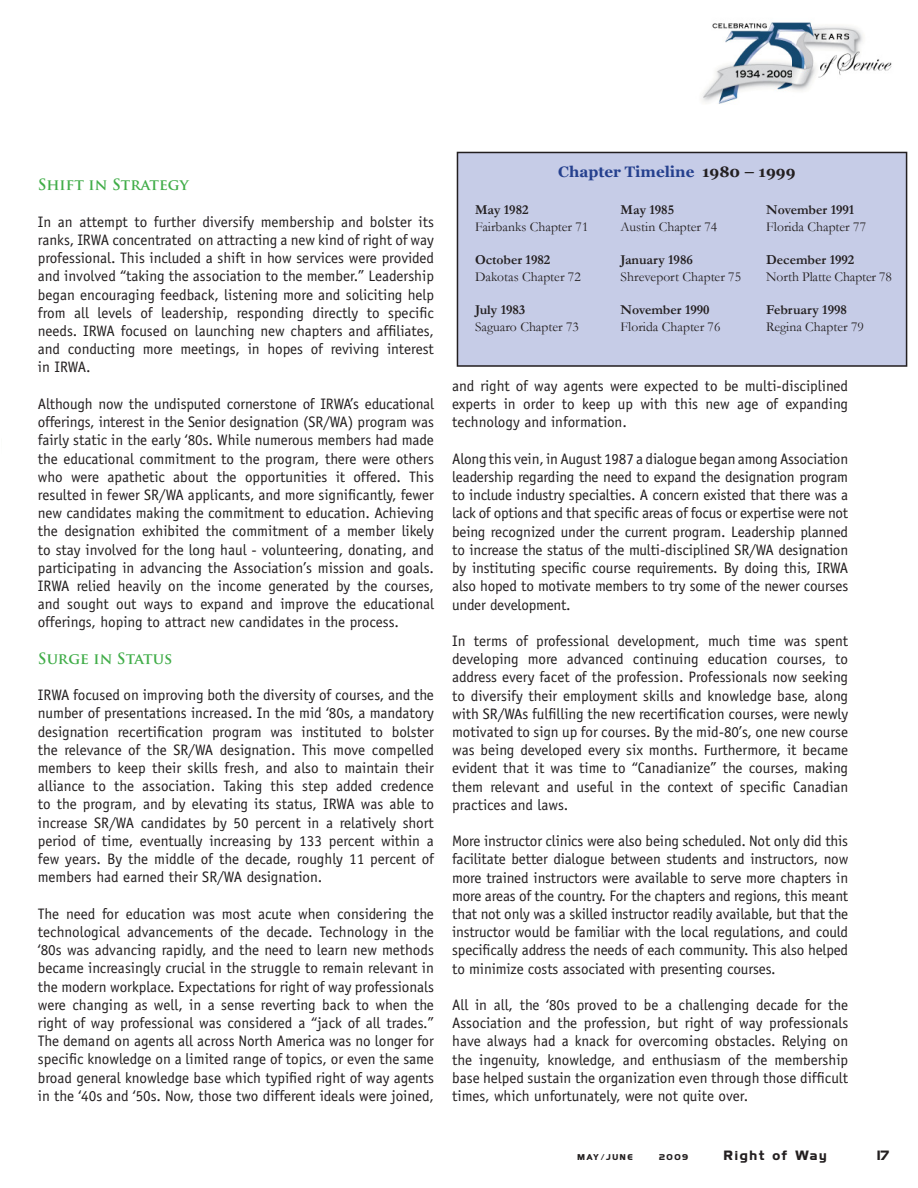
<style>
.page{position:relative;width:918px;height:1188px;background:#fff}
.page>*{position:absolute;margin:0;border:0;box-sizing:border-box;transform-origin:0 0}
.t1{font:15.15px/18.1px "Officina Sans";color:#231f20;text-align:justify}
.t2{font:700 15.15px "Trajan Pro";color:#41ad49}
.t3{font:700 15.15px "Georgia";color:#25408e}
.t4{font:13.65px "Garamond";color:#231f20}
.t5{font:700 13.65px "Garamond";color:#231f20}
.t6{font:700 12.15px "Highland Gothic FLF";letter-spacing:.14em;color:#231f20}
.t7{font:700 7.65px "Highland Gothic FLF";letter-spacing:.21em;color:#231f20}
.s1{color:#231f20}
</style>
<div class="page">
<img style="left:701px;top:22px;width:191px;height:82px">
<div style="left:457px;top:152px;width:450px;height:215px;background:#c6cce7"></div>
<p class="t2" style="left:38px;top:176px;width:152px">SHIFT IN STRATEGY</p>
<p class="t1" style="left:38px;top:214px;width:398px">In an attempt to further diversify membership and bolster its ranks, IRWA concentrated on attracting a new kind of right of way professional. This included a shift in how services were provided and involved “taking the association to the member.” Leadership began encouraging feedback, listening more and soliciting help from all levels of leadership, responding directly to specific needs. IRWA focused on launching new chapters and affiliates, and conducting more meetings, in hopes of reviving interest in IRWA.</p>
<p class="t1" style="left:38px;top:396px;width:398px">Although now the undisputed cornerstone of IRWA’s educational offerings, interest in the Senior designation (SR/WA) program was fairly static in the early ‘80s. While numerous members had made the educational commitment to the program, there were others who were apathetic about the opportunities it offered. This resulted in fewer SR/WA applicants, and more significantly, fewer new candidates making the commitment to education. Achieving the designation exhibited the commitment of a member likely to stay involved for the long haul - volunteering, donating, and participating in advancing the Association’s mission and goals.<br>IRWA relied heavily on the income generated by the courses, and sought out ways to expand and improve the educational offerings, hoping to attract new candidates in the process.</p>
<p class="t2" style="left:38px;top:650px;width:136px">SURGE IN STATUS</p>
<p class="t1" style="left:38px;top:687px;width:398px">IRWA focused on improving both the diversity of courses, and the number of presentations increased. In the mid ‘80s, a mandatory designation recertification program was instituted to bolster the relevance of the SR/WA designation. This move compelled members to keep their skills fresh, and also to maintain their alliance to the association. Taking this step added credence to the program, and by elevating its status, IRWA was able to increase SR/WA candidates by 50 percent in a relatively short period of time, eventually increasing by 133 percent within a few years. By the middle of the decade, roughly 11 percent of members had earned their SR/WA designation.</p>
<p class="t1" style="left:38px;top:906px;width:398px">The need for education was most acute when considering the technological advancements of the decade. Technology in the ‘80s was advancing rapidly, and the need to learn new methods became increasingly crucial in the struggle to remain relevant in the modern workplace. Expectations for right of way professionals were changing as well, in a sense reverting back to when the right of way professional was considered a “jack of all trades.” The demand on agents all across North America was no longer for specific knowledge on a limited range of topics, or even the same broad general knowledge base which typified right of way agents in the ‘40s and ‘50s. Now, those two different ideals were joined,</p>
<p class="t3" style="left:558px;top:163px;width:239px">Chapter Timeline <span class="s1">1980 – 1999</span></p>
<p class="t5" style="left:475px;top:202px;width:55px">May 1982</p>
<p class="t4" style="left:475px;top:219px;width:115px">Fairbanks Chapter 71</p>
<p class="t5" style="left:475px;top:252px;width:77px">October 1982</p>
<p class="t4" style="left:475px;top:269px;width:107px">Dakotas Chapter 72</p>
<p class="t5" style="left:475px;top:303px;width:52px">July 1983</p>
<p class="t4" style="left:475px;top:319px;width:105px">Saguaro Chapter 73</p>
<p class="t5" style="left:621px;top:202px;width:55px">May 1985</p>
<p class="t4" style="left:621px;top:219px;width:98px">Austin Chapter 74</p>
<p class="t5" style="left:621px;top:252px;width:74px">January 1986</p>
<p class="t4" style="left:621px;top:269px;width:122px">Shreveport Chapter 75</p>
<p class="t5" style="left:621px;top:303px;width:91px">November 1990</p>
<p class="t4" style="left:621px;top:319px;width:101px">Florida Chapter 76</p>
<p class="t5" style="left:766px;top:202px;width:90px">November 1991</p>
<p class="t4" style="left:766px;top:219px;width:101px">Florida Chapter 77</p>
<p class="t5" style="left:766px;top:252px;width:90px">December 1992</p>
<p class="t4" style="left:766px;top:269px;width:127px">North Platte Chapter 78</p>
<p class="t5" style="left:766px;top:303px;width:82px">February 1998</p>
<p class="t4" style="left:766px;top:319px;width:99px">Regina Chapter 79</p>
<p class="t1" style="left:452px;top:378px;width:398px">and right of way agents were expected to be multi-disciplined experts in order to keep up with this new age of expanding technology and information.</p>
<p class="t1" style="left:452px;top:451px;width:398px">Along this vein, in August 1987 a dialogue began among Association leadership regarding the need to expand the designation program to include industry specialties. A concern existed that there was a lack of options and that specific areas of focus or expertise were not being recognized under the current program. Leadership planned to increase the status of the multi-disciplined SR/WA designation by instituting specific course requirements. By doing this, IRWA also hoped to motivate members to try some of the newer courses under development.</p>
<p class="t1" style="left:452px;top:633px;width:398px">In terms of professional development, much time was spent developing more advanced continuing education courses, to address every facet of the profession. Professionals now seeking to diversify their employment skills and knowledge base, along with SR/WAs fulfilling the new recertification courses, were newly motivated to sign up for courses. By the mid-80’s, one new course was being developed every six months. Furthermore, it became evident that it was time to “Canadianize” the courses, making them relevant and useful in the context of specific Canadian practices and laws.</p>
<p class="t1" style="left:452px;top:833px;width:398px">More instructor clinics were also being scheduled. Not only did this facilitate better dialogue between students and instructors, now more trained instructors were available to serve more chapters in more areas of the country. For the chapters and regions, this meant that not only was a skilled instructor readily available, but that the instructor would be familiar with the local regulations, and could specifically address the needs of each community. This also helped to minimize costs associated with presenting courses.</p>
<p class="t1" style="left:452px;top:997px;width:398px">All in all, the ‘80s proved to be a challenging decade for the Association and the profession, but right of way professionals have always had a knack for overcoming obstacles. Relying on the ingenuity, knowledge, and enthusiasm of the membership base helped sustain the organization even through those difficult times, which unfortunately, were not quite over.</p>
<p class="t7" style="left:578px;top:1154px;width:57px">MAY/JUNE</p>
<p class="t7" style="left:659px;top:1154px;width:31px">2009</p>
<p class="t6" style="left:724px;top:1150px;width:104px">Right of Way</p>
<p class="t6" style="left:877px;top:1150px;width:13px">17</p>
</div>
